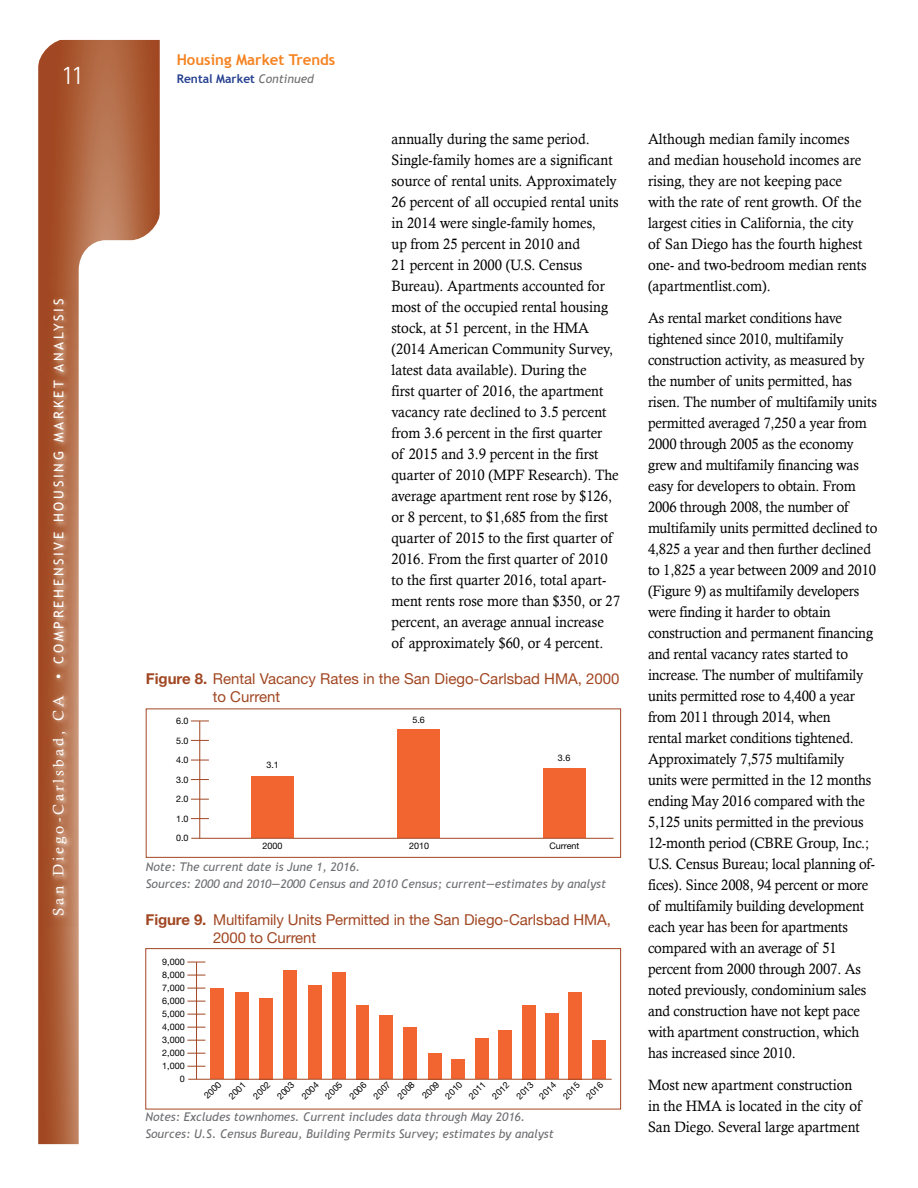
<style>
.page{position:relative;width:918px;height:1188px;background:#fff}
.page>*{position:absolute;margin:0;border:0;box-sizing:border-box;transform-origin:0 0}
.t1{font:300 27px "Rotis Sans Serif";color:#fff}
.t2{font:15px/21px "Calisto";letter-spacing:-.01em;color:#000;scale:.95 1}
.t3{font:15px/18px "Helvetica Neue";letter-spacing:-.01em;color:#a14723}
.t4{font:700 15px "Trebuchet MS";color:#f58220}
.t5{font:13.5px "Trebuchet MS";letter-spacing:.2em;color:#fff}
.t6{font:italic 12px "Trebuchet MS";color:#6d6e71}
.t7{font:700 12px "Trebuchet MS";color:#25408f}
.t8{font:9px/12.9px "Helvetica Neue";color:#000;text-align:justify}
.s1{font-family:"Calisto";font-size:15px}
.s2{font-weight:400;font-style:italic;color:#6d6e71}
.s3{font-weight:700}
.s4{font-style:inherit}
</style>
<div class="page">
<svg style="left:38px;top:40px;width:122px;height:1104px;background:#ae613c"></svg>
<svg style="left:79px;top:240px;width:106px;height:904px"></svg>
<svg style="left:38px;top:39px;width:30px;height:30px"></svg>
<svg style="left:130px;top:210px;width:36px;height:36px"></svg>
<img style="left:46px;top:290px;width:31px;height:636px">
<div style="left:146px;top:709px;width:475px;height:149px;border:1px solid #a14723"></div>
<div style="left:251px;top:777px;width:43px;height:61px;background:#f26531"></div>
<div style="left:543px;top:768px;width:42px;height:70px;background:#f26531"></div>
<div style="left:397px;top:729px;width:43px;height:109px;background:#f26531"></div>
<hr style="left:191px;top:838px;width:423px;height:1px;background:#a14723">
<hr style="left:199px;top:721px;width:1px;height:117px;background:#a14723">
<svg style="left:191px;top:740px;width:18px;height:1px"></svg>
<svg style="left:191px;top:721px;width:18px;height:1px"></svg>
<svg style="left:191px;top:760px;width:18px;height:1px"></svg>
<svg style="left:191px;top:818px;width:18px;height:1px"></svg>
<svg style="left:191px;top:799px;width:18px;height:1px"></svg>
<svg style="left:191px;top:779px;width:18px;height:1px"></svg>
<div style="left:145px;top:948px;width:476px;height:161px;border:1px solid #a14723"></div>
<hr style="left:196px;top:962px;width:1px;height:117px;background:#a14723">
<div style="left:356px;top:1005px;width:13px;height:74px;background:#f26531"></div>
<div style="left:379px;top:1016px;width:14px;height:63px;background:#f26531"></div>
<div style="left:404px;top:1027px;width:13px;height:52px;background:#f26531"></div>
<div style="left:428px;top:1053px;width:13px;height:26px;background:#f26531"></div>
<div style="left:452px;top:1059px;width:13px;height:20px;background:#f26531"></div>
<div style="left:475px;top:1039px;width:13px;height:40px;background:#f26531"></div>
<div style="left:499px;top:1030px;width:13px;height:49px;background:#f26531"></div>
<div style="left:522px;top:1005px;width:13px;height:74px;background:#f26531"></div>
<div style="left:569px;top:992px;width:13px;height:87px;background:#f26531"></div>
<div style="left:592px;top:1041px;width:13px;height:38px;background:#f26531"></div>
<div style="left:545px;top:1014px;width:14px;height:65px;background:#f26531"></div>
<div style="left:259px;top:998px;width:14px;height:81px;background:#f26531"></div>
<div style="left:308px;top:986px;width:13px;height:93px;background:#f26531"></div>
<div style="left:332px;top:973px;width:13px;height:106px;background:#f26531"></div>
<div style="left:283px;top:970px;width:14px;height:109px;background:#f26531"></div>
<div style="left:211px;top:989px;width:13px;height:90px;background:#f26531"></div>
<div style="left:235px;top:992px;width:13px;height:87px;background:#f26531"></div>
<hr style="left:188px;top:1079px;width:424px;height:1px;background:#a14723">
<svg style="left:187px;top:962px;width:18px;height:1px"></svg>
<svg style="left:187px;top:975px;width:18px;height:1px"></svg>
<svg style="left:187px;top:988px;width:18px;height:1px"></svg>
<svg style="left:187px;top:1001px;width:18px;height:1px"></svg>
<svg style="left:187px;top:1027px;width:18px;height:1px"></svg>
<svg style="left:187px;top:1014px;width:18px;height:1px"></svg>
<svg style="left:187px;top:1040px;width:18px;height:1px"></svg>
<svg style="left:187px;top:1053px;width:18px;height:1px"></svg>
<svg style="left:187px;top:1066px;width:18px;height:1px"></svg>
<h1 class="t1" style="left:61px;top:60px;width:24px">11</h1>
<p class="t5" style="left:51px;top:916px;width:619px;rotate:-90deg"><span class="s1">San Diego-Carlsbad, CA •</span> COMPREHENSIVE HOUSING MARKET ANALYSIS</p>
<p class="t4" style="left:177px;top:50px;width:160px">Housing Market Trends</p>
<p class="t7" style="left:177px;top:71px;width:139px">Rental Market <span class="s2">Continued</span></p>
<p class="t2" style="left:392px;top:128px;width:242px">annually during the same period.<br>Single-family homes are a significant source of rental units. Approximately 26 percent of all occupied rental units in 2014 were single-family homes,<br>up from 25 percent in 2010 and<br>21 percent in 2000 (U.S. Census Bureau). Apartments accounted for most of the occupied rental housing stock, at 51 percent, in the HMA (2014 American Community Survey, latest data available). During the<br>first quarter of 2016, the apartment vacancy rate declined to 3.5 percent from 3.6 percent in the first quarter<br>of 2015 and 3.9 percent in the first quarter of 2010 (MPF Research). The average apartment rent rose by $126, or 8 percent, to $1,685 from the first quarter of 2015 to the first quarter of 2016. From the first quarter of 2010 to the first quarter 2016, total apart&shy;ment rents rose more than $350, or 27 percent, an average annual increase<br>of approximately $60, or 4 percent.</p>
<p class="t2" style="left:648px;top:128px;width:232px">Although median family incomes and median household incomes are rising, they are not keeping pace with the rate of rent growth. Of the largest cities in California, the city of San Diego has the fourth highest one- and two-bedroom median rents (apartmentlist.com).</p>
<p class="t2" style="left:648px;top:307px;width:243px">As rental market conditions have tightened since 2010, multifamily construction activity, as measured by the number of units permitted, has risen. The number of multifamily units permitted averaged 7,250 a year from 2000 through 2005 as the economy grew and multifamily financing was easy for developers to obtain. From 2006 through 2008, the number of multifamily units permitted declined to 4,825 a year and then further declined to 1,825 a year between 2009 and 2010 (Figure 9) as multifamily developers were finding it harder to obtain construction and permanent financing and rental vacancy rates started to increase. The number of multifamily units permitted rose to 4,400 a year from 2011 through 2014, when<br>rental market conditions tightened.<br>Approximately 7,575 multifamily<br>units were permitted in the 12 months ending May 2016 compared with the 5,125 units permitted in the previous 12-month period (CBRE Group, Inc.; U.S. Census Bureau; local planning of&shy;fices). Since 2008, 94 percent or more of multifamily building development each year has been for apartments compared with an average of 51 percent from 2000 through 2007. As noted previously, condominium sales and construction have not kept pace with apartment construction, which has increased since 2010.</p>
<p class="t2" style="left:648px;top:1074px;width:226px">Most new apartment construction in the HMA is located in the city of<br>San Diego. Several large apartment</p>
<p class="t3" style="left:213px;top:670px;width:408px;text-indent:-67px"><span class="s3">Figure 8.</span> Rental Vacancy Rates in the <span class="s4">San Diego-Carlsbad</span> HMA, 2000 to Current</p>
<p class="t8" style="left:176px;top:714px;width:14px">6.0</p>
<p class="t8" style="left:412px;top:713px;width:14px">5.6</p>
<p class="t8" style="left:176px;top:731px;width:14px;line-height:19.5px">5.0<br>4.0<br>3.0<br>2.0<br>1.0<br>0.0</p>
<p class="t8" style="left:558px;top:751px;width:14px">3.6</p>
<p class="t8" style="left:266px;top:758px;width:14px">3.1</p>
<p class="t8" style="left:263px;top:839px;width:22px">2000</p>
<p class="t8" style="left:409px;top:839px;width:22px">2010</p>
<p class="t8" style="left:549px;top:839px;width:32px">Current</p>
<p class="t6" style="left:146px;top:860px;width:216px">Note: The current date is June 1, 2016.</p>
<p class="t6" style="left:146px;top:877px;width:462px">Sources: 2000 and 2010—2000 Census and 2010 Census; current—estimates by analyst</p>
<p class="t3" style="left:213px;top:910px;width:399px;text-indent:-68px"><span class="s3">Figure 9.</span> Multifamily Units Permitted in the <span class="s4">San Diego-Carlsbad</span> HMA,<br>2000 to Current</p>
<p class="t8" style="left:162px;top:955px;width:24px;text-align:right">9,000<br>8,000<br>7,000<br>6,000<br>5,000<br>4,000<br>3,000<br>2,000<br>1,000<br>0</p>
<p class="t8" style="left:370px;top:1093px;width:22px;rotate:-45deg">2007</p>
<p class="t8" style="left:394px;top:1093px;width:22px;rotate:-45deg">2008</p>
<p class="t8" style="left:419px;top:1092px;width:22px;rotate:-45deg">2009</p>
<p class="t8" style="left:442px;top:1093px;width:22px;rotate:-45deg">2010</p>
<p class="t8" style="left:466px;top:1093px;width:22px;rotate:-45deg">2011</p>
<p class="t8" style="left:489px;top:1093px;width:22px;rotate:-45deg">2012</p>
<p class="t8" style="left:513px;top:1093px;width:22px;rotate:-45deg">2013</p>
<p class="t8" style="left:536px;top:1093px;width:22px;rotate:-45deg">2014</p>
<p class="t8" style="left:560px;top:1093px;width:22px;rotate:-45deg">2015</p>
<p class="t8" style="left:583px;top:1093px;width:22px;rotate:-45deg">2016</p>
<p class="t8" style="left:201px;top:1092px;width:22px;rotate:-45deg">2000</p>
<p class="t8" style="left:226px;top:1093px;width:22px;rotate:-45deg">2001</p>
<p class="t8" style="left:250px;top:1093px;width:22px;rotate:-45deg">2002</p>
<p class="t8" style="left:274px;top:1093px;width:22px;rotate:-45deg">2003</p>
<p class="t8" style="left:299px;top:1093px;width:22px;rotate:-45deg">2004</p>
<p class="t8" style="left:322px;top:1093px;width:22px;rotate:-45deg">2005</p>
<p class="t8" style="left:346px;top:1093px;width:22px;rotate:-45deg">2006</p>
<p class="t6" style="left:145px;top:1110px;width:381px">Notes: Excludes townhomes. Current includes data through May 2016.</p>
<p class="t6" style="left:145px;top:1127px;width:410px">Sources: U.S. Census Bureau, Building Permits Survey; estimates by analyst</p>
</div>
